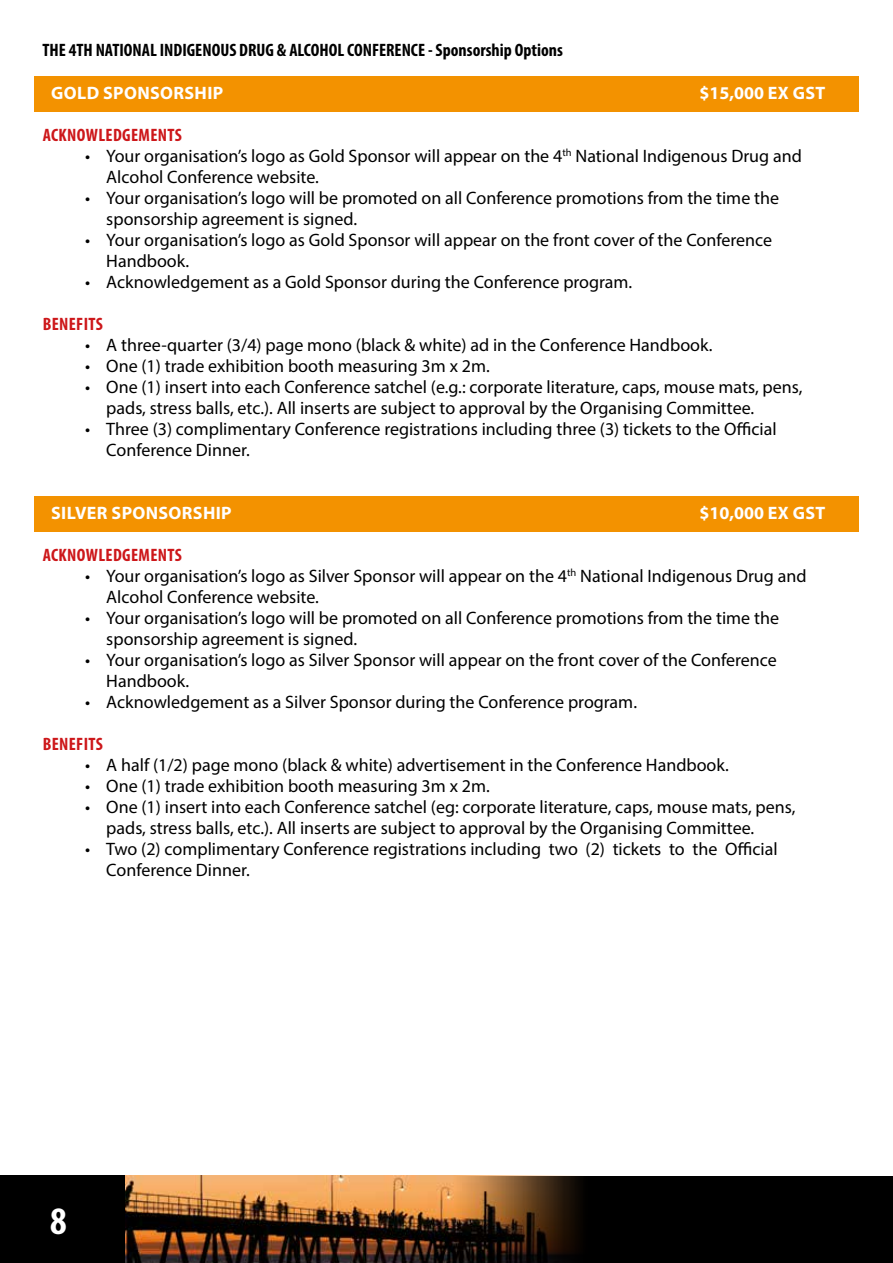
<style>
.page{position:relative;width:893px;height:1263px;background:#fff}
.page>*{position:absolute;margin:0;border:0;box-sizing:border-box;transform-origin:0 0}
.t1{font:700 condensed 39px "Myriad Pro";color:#fff}
.t2{font:18px/21px "Myriad Pro";color:#000}
.t3{font:700 condensed 18px "Myriad Pro";color:#000}
.t4{font:700 18px "Myriad Pro";letter-spacing:.02em;color:#fff}
.t5{font:700 condensed 18px "Myriad Pro";letter-spacing:.02em;color:#cd171a}
</style>
<div class="page">
<div style="left:0;top:1176px;width:125px;height:87px;background:#000"></div>
<div style="left:125px;top:1176px;width:768px;height:87px;background:#000"></div>
<img style="left:125px;top:1176px;width:455px;height:87px">
<div style="left:34px;top:77px;width:825px;height:35px;background:#f39200"></div>
<div style="left:34px;top:497px;width:825px;height:35px;background:#f39200"></div>
<p class="t3" style="left:43px;top:39px;width:522px">THE 4TH NATIONAL INDIGENOUS DRUG &amp; ALCOHOL CONFERENCE - Sponsorship Options</p>
<p class="t4" style="left:51px;top:81px;width:174px">GOLD SPONSORSHIP</p>
<p class="t4" style="left:699px;top:81px;width:128px">$15,000 EX GST</p>
<p class="t5" style="left:43px;top:123px;width:141px">ACKNOWLEDGEMENTS</p>
<p class="t2" style="left:106px;top:145px;width:697px;text-indent:-21px">• Your organisation’s logo as Gold Sponsor will appear on the 4<sup>th</sup> National Indigenous Drug and<br>Alcohol Conference website.</p>
<p class="t2" style="left:106px;top:187px;width:674px;text-indent:-21px">• Your organisation’s logo will be promoted on all Conference promotions from the time the sponsorship agreement is signed.</p>
<p class="t2" style="left:106px;top:229px;width:667px;text-indent:-21px">• Your organisation’s logo as Gold Sponsor will appear on the front cover of the Conference<br>Handbook.</p>
<p class="t2" style="left:85px;top:271px;width:549px">• Acknowledgement as a Gold Sponsor during the Conference program.</p>
<p class="t5" style="left:43px;top:312px;width:62px">BENEFITS</p>
<p class="t2" style="left:85px;top:334px;width:629px">• A three-quarter (3/4) page mono (black &amp; white) ad in the Conference Handbook.</p>
<p class="t2" style="left:85px;top:355px;width:406px">• One (1) trade exhibition booth measuring 3m x 2m.</p>
<p class="t2" style="left:106px;top:376px;width:698px;text-indent:-21px">• One (1) insert into each Conference satchel (e.g.: corporate literature, caps, mouse mats, pens, pads, stress balls, etc.). All inserts are subject to approval by the Organising Committee.</p>
<p class="t2" style="left:106px;top:418px;width:672px;text-indent:-21px">• Three (3) complimentary Conference registrations including three (3) tickets to the Official<br>Conference Dinner.</p>
<p class="t4" style="left:51px;top:501px;width:182px">SILVER SPONSORSHIP</p>
<p class="t4" style="left:699px;top:501px;width:128px">$10,000 EX GST</p>
<p class="t5" style="left:43px;top:543px;width:141px">ACKNOWLEDGEMENTS</p>
<p class="t2" style="left:106px;top:565px;width:702px;text-indent:-21px">• Your organisation’s logo as Silver Sponsor will appear on the 4<sup>th</sup> National Indigenous Drug and<br>Alcohol Conference website.</p>
<p class="t2" style="left:106px;top:607px;width:674px;text-indent:-21px">• Your organisation’s logo will be promoted on all Conference promotions from the time the sponsorship agreement is signed.</p>
<p class="t2" style="left:106px;top:649px;width:672px;text-indent:-21px">• Your organisation’s logo as Silver Sponsor will appear on the front cover of the Conference<br>Handbook.</p>
<p class="t2" style="left:85px;top:691px;width:553px">• Acknowledgement as a Silver Sponsor during the Conference program.</p>
<p class="t5" style="left:43px;top:732px;width:62px">BENEFITS</p>
<p class="t2" style="left:85px;top:754px;width:645px">• A half (1/2) page mono (black &amp; white) advertisement in the Conference Handbook.</p>
<p class="t2" style="left:85px;top:775px;width:406px">• One (1) trade exhibition booth measuring 3m x 2m.</p>
<p class="t2" style="left:106px;top:796px;width:691px;text-indent:-21px">• One (1) insert into each Conference satchel (eg: corporate literature, caps, mouse mats, pens, pads, stress balls, etc.). All inserts are subject to approval by the Organising Committee.</p>
<p class="t2" style="left:106px;top:838px;width:673px;text-indent:-21px">• Two (2) complimentary Conference registrations including two (2) tickets to the Official<br>Conference Dinner.</p>
<h1 class="t1" style="left:50px;top:1197px;width:18px">8</h1>
</div>
